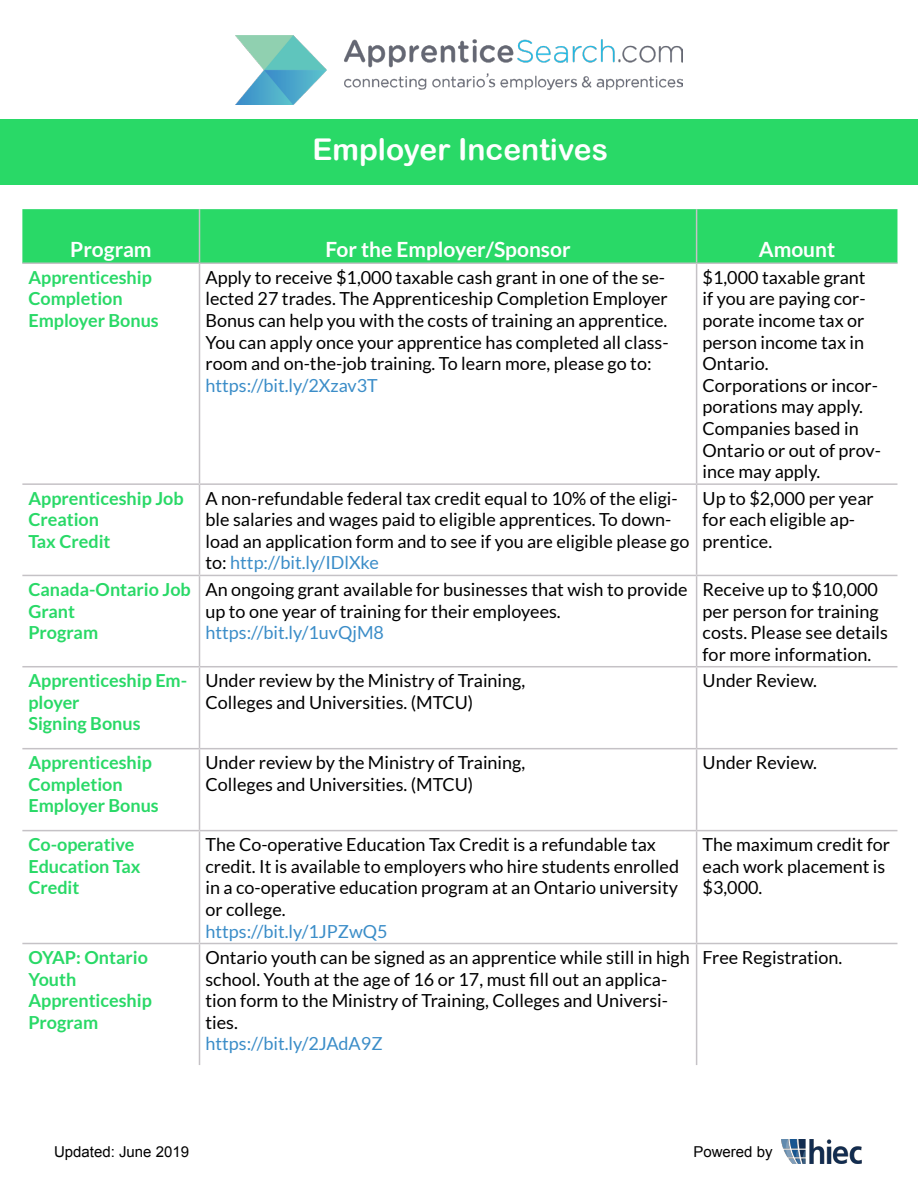
<style>
.page{position:relative;width:918px;height:1188px;background:#fff}
.page>*{position:absolute;margin:0;border:0;box-sizing:border-box;transform-origin:0 0}
.t1{font:30px "Arial Rounded MT Bold";color:#fff}
.t2{font:700 21px "Lato";color:#fff}
.t3{font:18px/21.6px "Lato";color:#000}
.t4{font:700 18px/21.6px "Lato";color:#29d967}
.t5{font:18px "Lato";color:#3b8dc8}
.t6{font:15px "Arial";color:#000}
.s1{color:#3b8dc8}
</style>
<div class="page">
<div style="left:0;top:119px;width:918px;height:66px;background:#29d967"></div>
<div style="left:22px;top:209px;width:875px;height:54px;background:#29d967"></div>
<hr style="left:199px;top:209px;width:1px;height:54px;background:#c5c2c6">
<hr style="left:696px;top:209px;width:1px;height:54px;background:#c5c2c6">
<hr style="left:22px;top:263px;width:178px;height:1px;background:#c5c2c6">
<hr style="left:200px;top:263px;width:497px;height:1px;background:#c5c2c6">
<hr style="left:199px;top:264px;width:1px;height:219px;background:#c5c2c6">
<hr style="left:697px;top:263px;width:200px;height:1px;background:#c5c2c6">
<hr style="left:696px;top:264px;width:1px;height:219px;background:#c5c2c6">
<hr style="left:22px;top:483px;width:178px;height:2px;background:#c5c2c6">
<hr style="left:200px;top:483px;width:497px;height:2px;background:#c5c2c6">
<hr style="left:199px;top:485px;width:1px;height:90px;background:#c5c2c6">
<hr style="left:697px;top:483px;width:200px;height:2px;background:#c5c2c6">
<hr style="left:696px;top:485px;width:1px;height:90px;background:#c5c2c6">
<hr style="left:22px;top:575px;width:178px;height:1px;background:#c5c2c6">
<hr style="left:200px;top:575px;width:497px;height:1px;background:#c5c2c6">
<hr style="left:199px;top:576px;width:1px;height:90px;background:#c5c2c6">
<hr style="left:697px;top:575px;width:200px;height:1px;background:#c5c2c6">
<hr style="left:696px;top:576px;width:1px;height:90px;background:#c5c2c6">
<hr style="left:22px;top:666px;width:178px;height:1px;background:#c5c2c6">
<hr style="left:200px;top:666px;width:497px;height:1px;background:#c5c2c6">
<hr style="left:199px;top:667px;width:1px;height:81px;background:#c5c2c6">
<hr style="left:697px;top:666px;width:200px;height:1px;background:#c5c2c6">
<hr style="left:696px;top:667px;width:1px;height:81px;background:#c5c2c6">
<hr style="left:22px;top:748px;width:178px;height:1px;background:#c5c2c6">
<hr style="left:200px;top:748px;width:497px;height:1px;background:#c5c2c6">
<hr style="left:199px;top:749px;width:1px;height:81px;background:#c5c2c6">
<hr style="left:697px;top:748px;width:200px;height:1px;background:#c5c2c6">
<hr style="left:696px;top:749px;width:1px;height:81px;background:#c5c2c6">
<hr style="left:22px;top:830px;width:178px;height:1px;background:#c5c2c6">
<hr style="left:200px;top:830px;width:497px;height:1px;background:#c5c2c6">
<hr style="left:199px;top:831px;width:1px;height:112px;background:#c5c2c6">
<hr style="left:697px;top:830px;width:200px;height:1px;background:#c5c2c6">
<hr style="left:696px;top:831px;width:1px;height:112px;background:#c5c2c6">
<hr style="left:22px;top:943px;width:178px;height:1px;background:#c5c2c6">
<hr style="left:200px;top:943px;width:497px;height:1px;background:#c5c2c6">
<hr style="left:199px;top:944px;width:1px;height:121px;background:#c5c2c6">
<hr style="left:697px;top:943px;width:200px;height:1px;background:#c5c2c6">
<hr style="left:696px;top:944px;width:1px;height:121px;background:#c5c2c6">
<img style="left:782px;top:1139px;width:80px;height:25px">
<img style="left:236px;top:36px;width:446px;height:69px">
<p class="t1" style="left:313px;top:132px;width:297px">Employer Incentives</p>
<p class="t2" style="left:70px;top:238px;width:83px">Program</p>
<p class="t2" style="left:325px;top:238px;width:247px">For the Employer/Sponsor</p>
<p class="t2" style="left:759px;top:238px;width:78px">Amount</p>
<p class="t4" style="left:28px;top:266px;width:125px">Apprenticeship<br>Completion</p>
<p class="t4" style="left:28px;top:309px;width:132px">Employer Bonus</p>
<p class="t3" style="left:206px;top:266px;width:465px">Apply to receive $1,000 taxable cash grant in one of the se&shy;lected 27 trades. The Apprenticeship Completion Employer Bonus can help you with the costs of training an apprentice.<br>You can apply once your apprentice has completed all class&shy;room and on-the-job training. To learn more, please go to:</p>
<p class="t5" style="left:206px;top:375px;width:174px">https://bit.ly/2Xzav3T</p>
<p class="t3" style="left:703px;top:266px;width:165px;text-align:justify">$1,000 taxable grant if you are paying cor&shy;porate income tax or person income tax in Ontario.</p>
<p class="t3" style="left:703px;top:374px;width:177px">Corporations or incor&shy;porations may apply.</p>
<p class="t3" style="left:703px;top:418px;width:180px">Companies based in<br>Ontario or out of prov&shy;ince may apply.</p>
<p class="t4" style="left:28px;top:487px;width:157px">Apprenticeship Job<br>Creation</p>
<p class="t4" style="left:28px;top:530px;width:84px">Tax Credit</p>
<p class="t4" style="left:28px;top:578px;width:164px">Canada-Ontario Job<br>Grant</p>
<p class="t4" style="left:28px;top:622px;width:71px">Program</p>
<p class="t4" style="left:28px;top:670px;width:160px">Apprenticeship Em&shy;ployer</p>
<p class="t4" style="left:28px;top:713px;width:114px">Signing Bonus</p>
<p class="t4" style="left:28px;top:752px;width:125px">Apprenticeship<br>Completion</p>
<p class="t4" style="left:28px;top:795px;width:132px">Employer Bonus</p>
<p class="t4" style="left:28px;top:833px;width:108px">Co-operative</p>
<p class="t4" style="left:28px;top:855px;width:114px">Education Tax</p>
<p class="t4" style="left:28px;top:877px;width:53px">Credit</p>
<p class="t4" style="left:28px;top:946px;width:121px">OYAP: Ontario<br>Youth</p>
<p class="t4" style="left:28px;top:990px;width:125px">Apprenticeship<br>Program</p>
<p class="t3" style="left:206px;top:487px;width:485px">A non-refundable federal tax credit equal to 10% of the eligi&shy;ble salaries and wages paid to eligible apprentices. To down&shy;load an application form and to see if you are eligible please go to: <span class="s1">http://bit.ly/IDlXke</span></p>
<p class="t3" style="left:703px;top:487px;width:173px">Up to $2,000 per year for each eligible ap&shy;prentice.</p>
<p class="t3" style="left:206px;top:579px;width:484px">An ongoing grant available for businesses that wish to provide up to one year of training for their employees.</p>
<p class="t5" style="left:206px;top:623px;width:180px">https://bit.ly/1uvQjM8</p>
<p class="t3" style="left:206px;top:670px;width:321px">Under review by the Ministry of Training,</p>
<p class="t3" style="left:206px;top:691px;width:269px">Colleges and Universities. (MTCU)</p>
<p class="t3" style="left:703px;top:579px;width:187px">Receive up to $10,000 per person for training costs. Please see details for more information.</p>
<p class="t3" style="left:703px;top:670px;width:116px">Under Review.</p>
<p class="t3" style="left:206px;top:752px;width:321px">Under review by the Ministry of Training,</p>
<p class="t3" style="left:206px;top:773px;width:269px">Colleges and Universities. (MTCU)</p>
<p class="t3" style="left:703px;top:752px;width:116px">Under Review.</p>
<p class="t3" style="left:206px;top:834px;width:475px">The Co-operative Education Tax Credit is a refundable tax credit. It is available to employers who hire students enrolled in a co-operative education program at an Ontario university or college.</p>
<p class="t5" style="left:206px;top:921px;width:184px">https://bit.ly/1JPZwQ5</p>
<p class="t3" style="left:206px;top:947px;width:486px">Ontario youth can be signed as an apprentice while still in high school. Youth at the age of 16 or 17, must fill out an applica&shy;tion form to the Ministry of Training, Colleges and Universi&shy;ties.</p>
<p class="t5" style="left:206px;top:1034px;width:179px">https://bit.ly/2JAdA9Z</p>
<p class="t3" style="left:703px;top:834px;width:189px">The maximum credit for</p>
<p class="t3" style="left:703px;top:855px;width:184px">each work placement is</p>
<p class="t3" style="left:703px;top:877px;width:61px">$3,000.</p>
<p class="t3" style="left:703px;top:947px;width:141px">Free Registration.</p>
<p class="t6" style="left:54px;top:1142px;width:137px">Updated: June 2019</p>
<p class="t6" style="left:693px;top:1142px;width:81px">Powered by</p>
</div>
